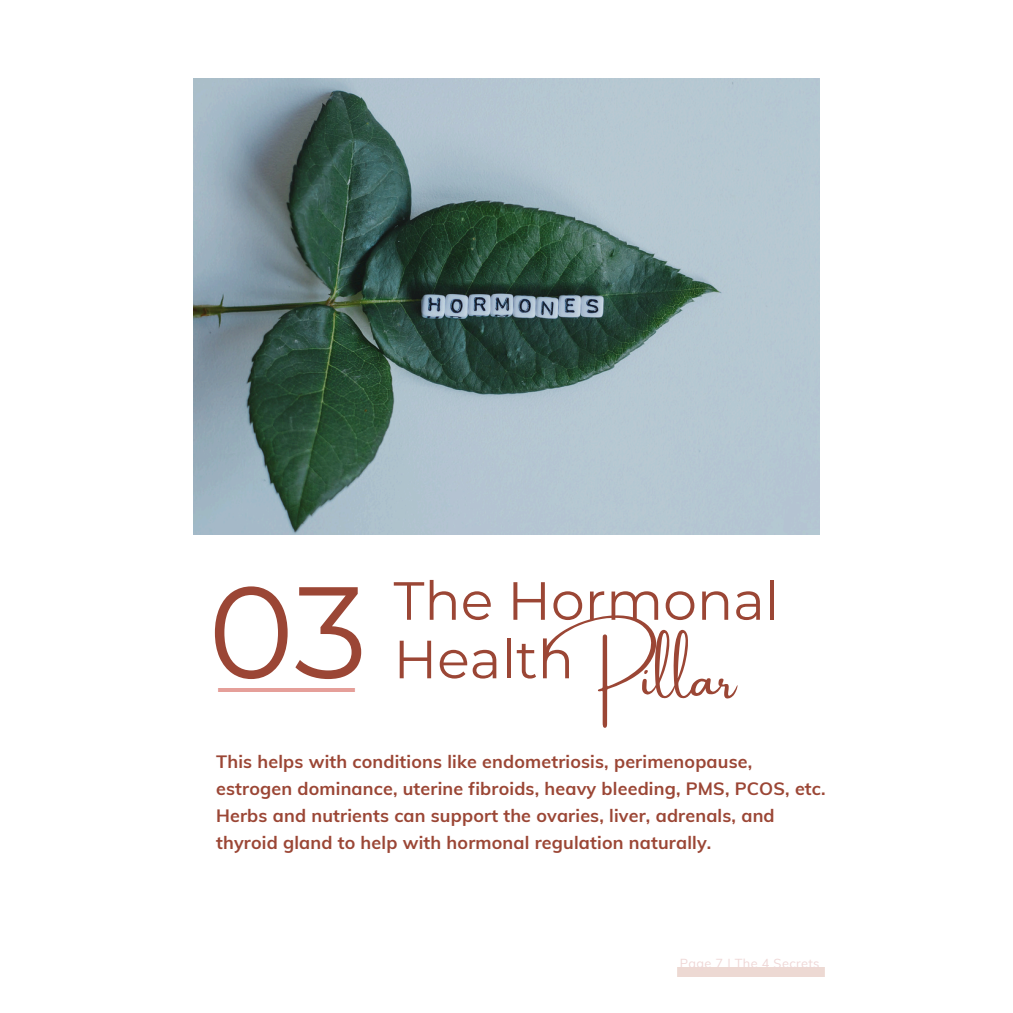
<style>
.page{position:relative;width:1013px;height:1013px;background:#fff}
.page>*{position:absolute;margin:0;border:0;box-sizing:border-box;transform-origin:0 0}
.t1{font:130px "Montserrat";color:#9b4635}
.t2{font:53.75px/58.5px "Montserrat";color:#9b4635}
.t3{font:53.75px "Amsterdam One";color:#9b4635}
.t4{font:700 17.88px/27.2px "Muli";letter-spacing:.01em;color:#9b4635}
.t5{font:12.75px "Muli";letter-spacing:.03em;color:#efd7d6}
</style>
<div class="page">
<img style="left:193px;top:78px;width:626px;height:457px">
<img style="left:218px;top:688px;width:137px;height:3px">
<p class="t1" style="left:208px;top:552px;width:161px">03</p>
<p class="t2" style="left:393px;top:571px;width:387px">The Hormonal<br>Health</p>
<h2 class="t3" style="left:544px;top:648px;width:193px">Pillar</h2>
<h1 class="t4" style="left:216px;top:747px;width:611px">This helps with conditions like endometriosis, perimenopause, estrogen dominance, uterine fibroids, heavy bleeding, PMS, PCOS, etc.<br>Herbs and nutrients can support the ovaries, liver, adrenals, and thyroid gland to help with hormonal regulation naturally.</h1>
<h1 class="t5" style="left:679px;top:955px;width:141px">Page 7 | The 4 Secrets</h1>
</div>
